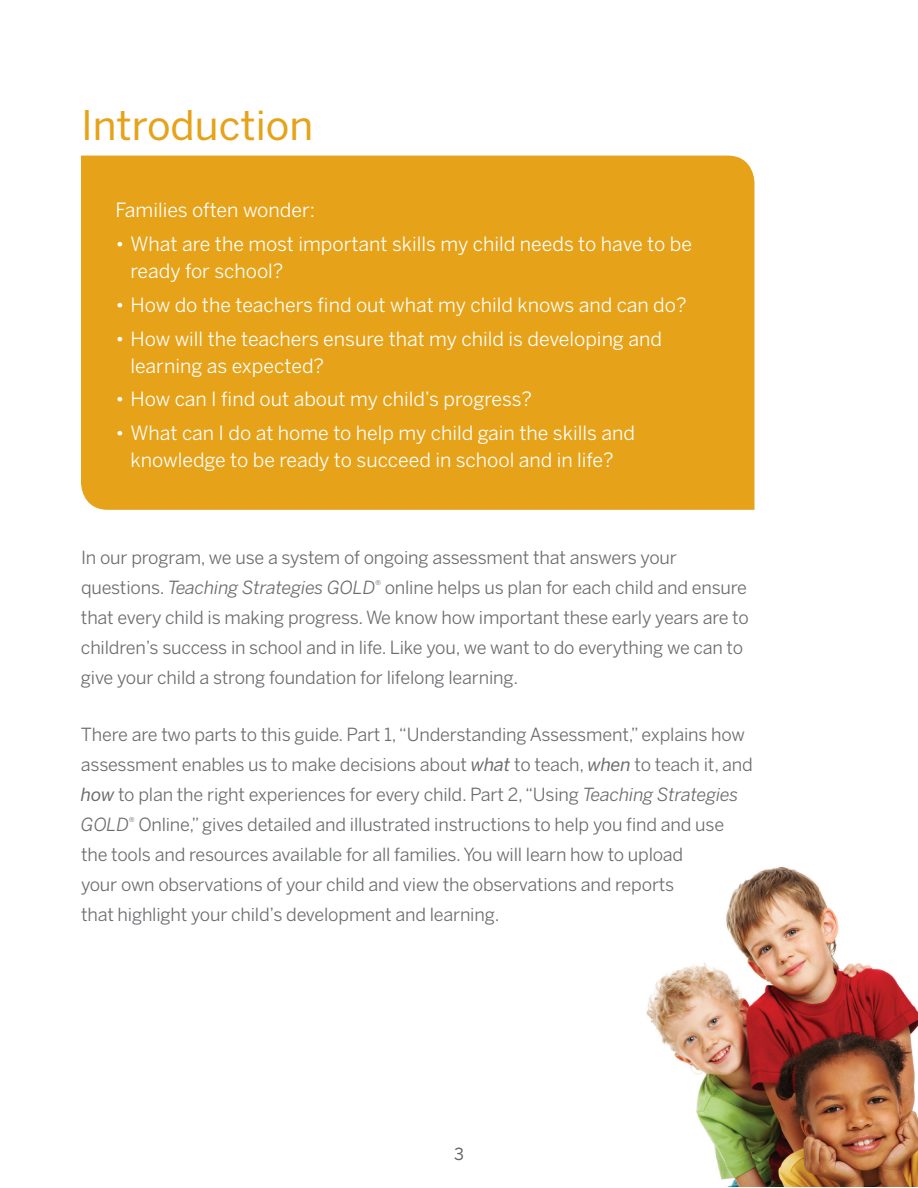
<style>
.page{position:relative;width:918px;height:1188px;background:#fff}
.page>*{position:absolute;margin:0;border:0;box-sizing:border-box;transform-origin:0 0}
.t1{font:40.5px "Benton Sans";color:#e6a218}
.t2{font:19.5px/27px "Benton Sans";color:#fff}
.t3{font:18px/30px "Benton Sans";letter-spacing:-.01em;color:#6c6d70}
.t4{font:16.5px "Benton Sans";color:#636366}
.s1{font-style:italic}
</style>
<div class="page">
<img style="left:646px;top:867px;width:272px;height:320px">
<div style="left:81px;top:156px;width:673px;height:354px;background:#e6a218"></div>
<h1 class="t1" style="left:81px;top:101px;width:234px">Introduction</h1>
<p class="t2" style="left:116px;top:197px;width:201px">Families often wonder:</p>
<p class="t2" style="left:130px;top:230px;width:563px;text-indent:-15px">• What are the most important skills my child needs to have to be ready for school?</p>
<p class="t2" style="left:116px;top:291px;width:573px">• How do the teachers find out what my child knows and can do?</p>
<p class="t2" style="left:130px;top:325px;width:533px;text-indent:-15px">• How will the teachers ensure that my child is developing and learning as expected?</p>
<p class="t2" style="left:116px;top:386px;width:418px">• How can I find out about my child’s progress?</p>
<p class="t2" style="left:116px;top:419px;width:521px;text-align:center">• What can I do at home to help my child gain the skills and knowledge to be ready to succeed in school and in life?</p>
<p class="t3" style="left:81px;top:542px;width:669px">In our program, we use a system of ongoing assessment that answers your questions. <span class="s1">Teaching Strategies GOLD</span><sup>®</sup> online helps us plan for each child and ensure that every child is making progress. We know how important these early years are to children’s success in school and in life. Like you, we want to do everything we can to give your child a strong foundation for lifelong learning.</p>
<p class="t3" style="left:81px;top:719px;width:673px">There are two parts to this guide. Part 1, “Understanding Assessment,” explains how assessment enables us to make decisions about <span class="s1">what</span> to teach, <span class="s1">when</span> to teach it, and <span class="s1">how</span> to plan the right experiences for every child. Part 2, “Using <span class="s1">Teaching Strategies GOLD</span><sup>®</sup> Online,” gives detailed and illustrated instructions to help you find and use the tools and resources available for all families. You will learn how to upload<br>your own observations of your child and view the observations and reports<br>that highlight your child’s development and learning.</p>
<p class="t4" style="left:454px;top:1145px;width:11px">3</p>
</div>
